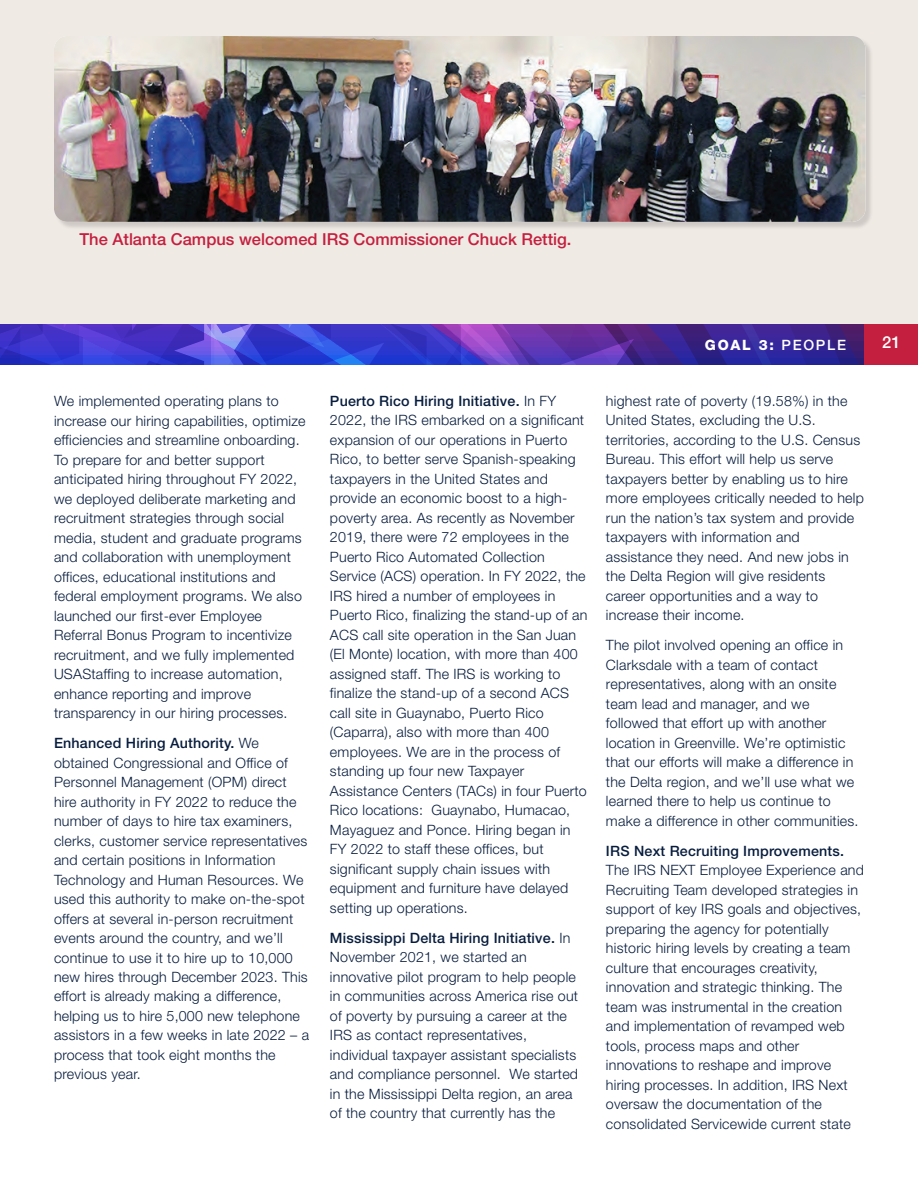
<style>
.page{position:relative;width:918px;height:1188px;background:#fff}
.page>*{position:absolute;margin:0;border:0;box-sizing:border-box;transform-origin:0 0}
.t1{font:500 16.5px "Helvetica Neue LT Std";color:#c41f3e}
.t2{font:500 16.5px "Helvetica Neue LT Std";color:#fff}
.t3{font:300 14.25px/19.5px "Helvetica Neue LT Std";letter-spacing:.015em;color:#081d3e}
.t4{font:500 14.25px "Helvetica Neue LT Std";letter-spacing:.12em;color:#fff}
.t5{font:800 14.25px "Helvetica Neue LT Std";color:#fff}
.s1{font-weight:500}
</style>
<div class="page">
<div style="left:0;top:0;width:918px;height:325px;background:#f0eae5"></div>
<svg style="left:0;top:324px;width:864px;height:40px;background:#4636b7"></svg>
<div style="left:864px;top:324px;width:54px;height:40px;background:#c41f3e"></div>
<div style="left:55px;top:37px;width:819px;height:193px;background:#231f20;opacity:.16"></div>
<img style="left:54px;top:36px;width:812px;height:186px">
<p class="t1" style="left:80px;top:230px;width:494px">The Atlanta Campus welcomed IRS Commissioner Chuck Rettig.</p>
<p class="t3" style="left:54px;top:391px;width:253px">We implemented operating plans to increase our hiring capabilities, optimize efficiencies and streamline onboarding.<br>To prepare for and better support anticipated hiring throughout FY 2022, we deployed deliberate marketing and recruitment strategies through social media, student and graduate programs and collaboration with unemployment offices, educational institutions and federal employment programs. We also launched our first-ever Employee Referral Bonus Program to incentivize recruitment, and we fully implemented USAStaffing to increase automation, enhance reporting and improve transparency in our hiring processes.</p>
<p class="t3" style="left:54px;top:733px;width:257px"><span class="s1">Enhanced Hiring Authority.</span> We obtained Congressional and Office of Personnel Management (OPM) direct hire authority in FY 2022 to reduce the number of days to hire tax examiners, clerks, customer service representatives and certain positions in Information Technology and Human Resources. We used this authority to make on-the-spot offers at several in-person recruitment events around the country, and we’ll continue to use it to hire up to 10,000 new hires through December 2023. This effort is already making a difference, helping us to hire 5,000 new telephone assistors in a few weeks in late 2022 – a process that took eight months the previous year.</p>
<p class="t3" style="left:330px;top:391px;width:259px"><span class="s1">Puerto Rico Hiring Initiative.</span> In FY 2022, the IRS embarked on a significant expansion of our operations in Puerto Rico, to better serve Spanish-speaking taxpayers in the United States and provide an economic boost to a high&shy;poverty area. As recently as November 2019, there were 72 employees in the Puerto Rico Automated Collection Service (ACS) operation. In FY 2022, the IRS hired a number of employees in Puerto Rico, finalizing the stand-up of an ACS call site operation in the San Juan (El Monte) location, with more than 400 assigned staff. The IRS is working to finalize the stand-up of a second ACS call site in Guaynabo, Puerto Rico (Caparra), also with more than 400 employees. We are in the process of standing up four new Taxpayer Assistance Centers (TACs) in four Puerto Rico locations: Guaynabo, Humacao, Mayaguez and Ponce. Hiring began in FY 2022 to staff these offices, but significant supply chain issues with equipment and furniture have delayed setting up operations.</p>
<p class="t3" style="left:330px;top:928px;width:250px"><span class="s1">Mississippi Delta Hiring Initiative.</span> In November 2021, we started an innovative pilot program to help people in communities across America rise out of poverty by pursuing a career at the IRS as contact representatives, individual taxpayer assistant specialists and compliance personnel. We started in the Mississippi Delta region, an area of the country that currently has the</p>
<p class="t5" style="left:705px;top:337px;width:143px">GOAL 3: <span class="s1">PEOPLE</span></p>
<p class="t2" style="left:882px;top:333px;width:20px">21</p>
<p class="t4" style="left:611px;top:336px;width:229px">PUTTING TAXP YERS FIRST</p>
<p class="t3" style="left:606px;top:391px;width:259px">highest rate of poverty (19.58%) in the United States, excluding the U.S. territories, according to the U.S. Census Bureau. This effort will help us serve taxpayers better by enabling us to hire more employees critically needed to help run the nation’s tax system and provide taxpayers with information and assistance they need. And new jobs in the Delta Region will give residents career opportunities and a way to increase their income.</p>
<p class="t3" style="left:606px;top:635px;width:254px">The pilot involved opening an office in Clarksdale with a team of contact representatives, along with an onsite team lead and manager, and we followed that effort up with another location in Greenville. We’re optimistic that our efforts will make a difference in the Delta region, and we’ll use what we learned there to help us continue to make a difference in other communities.</p>
<p class="t3" style="left:606px;top:841px;width:260px"><span class="s1">IRS Next Recruiting Improvements.<br></span>The IRS NEXT Employee Experience and Recruiting Team developed strategies in support of key IRS goals and objectives, preparing the agency for potentially historic hiring levels by creating a team culture that encourages creativity, innovation and strategic thinking. The team was instrumental in the creation and implementation of revamped web tools, process maps and other innovations to reshape and improve hiring processes. In addition, IRS Next oversaw the documentation of the consolidated Servicewide current state</p>
</div>
